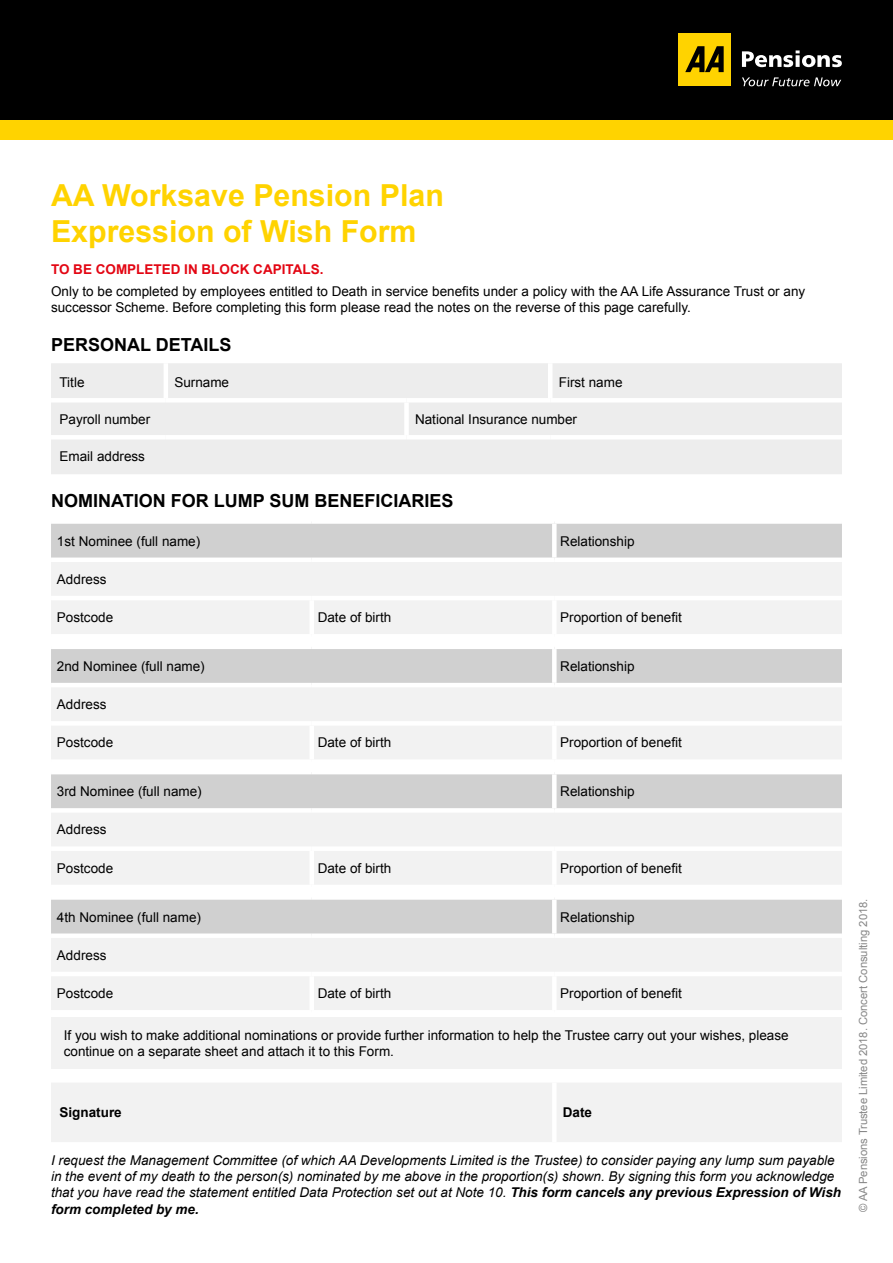
<style>
.page{position:relative;width:893px;height:1263px;background:#fff}
.page>*{position:absolute;margin:0;border:0;box-sizing:border-box;transform-origin:0 0}
.t1{font:700 30.3px/36.5px "Arial";color:#ffd300}
.t2{font:700 18px "Arial";color:#000}
.t3{font:13.5px/16.2px "Arial";color:#000}
.t4{font:italic 13.5px/16.2px "Arial";color:#000}
.t5{font:700 13.5px "Arial";color:#e30613}
.t6{font:700 13.5px "Arial";color:#000}
.t7{font:11.25px "Arial";letter-spacing:-.005em;color:#878787}
.s1{font-weight:700}
</style>
<div class="page">
<div style="left:0;top:0;width:893px;height:120px;background:#000"></div>
<div style="left:679px;top:34px;width:52px;height:52px;background:#ffd300"></div>
<svg style="left:685px;top:46px;width:39px;height:26px"></svg>
<svg style="left:742px;top:50px;width:100px;height:17px"></svg>
<svg style="left:742px;top:77px;width:99px;height:9px"></svg>
<div style="left:0;top:120px;width:893px;height:19px;background:#ffd300"></div>
<div style="left:51px;top:363px;width:791px;height:111px;background:#ededed"></div>
<hr style="left:164px;top:363px;width:4px;height:35px;background:#fff">
<hr style="left:548px;top:363px;width:4px;height:35px;background:#fff">
<div style="left:404px;top:402px;width:5px;height:33px;background:#fff"></div>
<hr style="left:51px;top:398px;width:115px;height:4px;background:#fff">
<hr style="left:166px;top:398px;width:240px;height:4px;background:#fff">
<hr style="left:406px;top:398px;width:144px;height:4px;background:#fff">
<hr style="left:550px;top:398px;width:292px;height:4px;background:#fff">
<hr style="left:51px;top:435px;width:115px;height:4px;background:#fff">
<hr style="left:166px;top:435px;width:240px;height:4px;background:#fff">
<hr style="left:406px;top:435px;width:144px;height:4px;background:#fff">
<hr style="left:550px;top:435px;width:292px;height:4px;background:#fff">
<div style="left:51px;top:524px;width:791px;height:33px;background:#d0d0d0"></div>
<div style="left:51px;top:562px;width:791px;height:72px;background:#f2f2f2"></div>
<div style="left:552px;top:524px;width:5px;height:33px;background:#fff"></div>
<hr style="left:51px;top:596px;width:261px;height:4px;background:#fff">
<hr style="left:312px;top:596px;width:242px;height:4px;background:#fff">
<hr style="left:310px;top:600px;width:4px;height:34px;background:#fff">
<hr style="left:554px;top:596px;width:288px;height:4px;background:#fff">
<div style="left:552px;top:600px;width:5px;height:34px;background:#fff"></div>
<div style="left:51px;top:649px;width:791px;height:34px;background:#d0d0d0"></div>
<div style="left:51px;top:688px;width:791px;height:71px;background:#f2f2f2"></div>
<div style="left:552px;top:649px;width:5px;height:34px;background:#fff"></div>
<div style="left:51px;top:721px;width:261px;height:5px;background:#fff"></div>
<div style="left:312px;top:721px;width:242px;height:5px;background:#fff"></div>
<hr style="left:310px;top:726px;width:4px;height:33px;background:#fff">
<div style="left:554px;top:721px;width:288px;height:5px;background:#fff"></div>
<div style="left:552px;top:726px;width:5px;height:33px;background:#fff"></div>
<div style="left:51px;top:774px;width:791px;height:34px;background:#d0d0d0"></div>
<div style="left:51px;top:813px;width:791px;height:71px;background:#f2f2f2"></div>
<div style="left:552px;top:774px;width:5px;height:34px;background:#fff"></div>
<div style="left:51px;top:846px;width:261px;height:5px;background:#fff"></div>
<div style="left:312px;top:846px;width:242px;height:5px;background:#fff"></div>
<hr style="left:310px;top:851px;width:4px;height:34px;background:#fff">
<div style="left:554px;top:846px;width:288px;height:5px;background:#fff"></div>
<div style="left:552px;top:851px;width:5px;height:34px;background:#fff"></div>
<div style="left:51px;top:900px;width:791px;height:33px;background:#d0d0d0"></div>
<div style="left:51px;top:938px;width:791px;height:72px;background:#f2f2f2"></div>
<div style="left:552px;top:900px;width:5px;height:33px;background:#fff"></div>
<hr style="left:51px;top:972px;width:261px;height:4px;background:#fff">
<hr style="left:312px;top:972px;width:242px;height:4px;background:#fff">
<hr style="left:310px;top:976px;width:4px;height:34px;background:#fff">
<hr style="left:554px;top:972px;width:288px;height:4px;background:#fff">
<div style="left:552px;top:976px;width:5px;height:34px;background:#fff"></div>
<div style="left:51px;top:1017px;width:791px;height:52px;background:#f2f2f2"></div>
<div style="left:51px;top:1083px;width:791px;height:59px;background:#f2f2f2"></div>
<div style="left:552px;top:1082px;width:5px;height:60px;background:#fff"></div>
<h1 class="t1" style="left:51px;top:178px;width:394px">AA Worksave Pension Plan<br>Expression of Wish Form</h1>
<p class="t5" style="left:51px;top:260px;width:274px">TO BE COMPLETED IN BLOCK CAPITALS.</p>
<p class="t3" style="left:51px;top:283px;width:756px">Only to be completed by employees entitled to Death in service benefits under a policy with the AA Life Assurance Trust or any successor Scheme. Before completing this form please read the notes on the reverse of this page carefully.</p>
<h2 class="t2" style="left:51px;top:333px;width:182px">PERSONAL DETAILS</h2>
<p class="t3" style="left:60px;top:374px;width:26px">Title</p>
<p class="t3" style="left:174px;top:374px;width:56px">Surname</p>
<p class="t3" style="left:559px;top:374px;width:65px">First name</p>
<p class="t3" style="left:60px;top:411px;width:92px">Payroll number</p>
<p class="t3" style="left:415px;top:411px;width:164px">National Insurance number</p>
<p class="t3" style="left:60px;top:448px;width:87px">Email address</p>
<h2 class="t2" style="left:51px;top:488px;width:404px">NOMINATION FOR LUMP SUM BENEFICIARIES</h2>
<p class="t3" style="left:57px;top:533px;width:145px">1st Nominee (full name)</p>
<p class="t3" style="left:560px;top:533px;width:76px">Relationship</p>
<p class="t3" style="left:57px;top:571px;width:51px">Address</p>
<p class="t3" style="left:57px;top:609px;width:58px">Postcode</p>
<p class="t3" style="left:318px;top:609px;width:75px">Date of birth</p>
<p class="t3" style="left:560px;top:609px;width:123px">Proportion of benefit</p>
<p class="t3" style="left:57px;top:658px;width:149px">2nd Nominee (full name)</p>
<p class="t3" style="left:560px;top:658px;width:76px">Relationship</p>
<p class="t3" style="left:57px;top:696px;width:51px">Address</p>
<p class="t3" style="left:57px;top:735px;width:58px">Postcode</p>
<p class="t3" style="left:318px;top:735px;width:75px">Date of birth</p>
<p class="t3" style="left:560px;top:735px;width:123px">Proportion of benefit</p>
<p class="t3" style="left:57px;top:783px;width:146px">3rd Nominee (full name)</p>
<p class="t3" style="left:560px;top:783px;width:76px">Relationship</p>
<p class="t3" style="left:57px;top:822px;width:51px">Address</p>
<p class="t3" style="left:57px;top:860px;width:58px">Postcode</p>
<p class="t3" style="left:318px;top:860px;width:75px">Date of birth</p>
<p class="t3" style="left:560px;top:860px;width:123px">Proportion of benefit</p>
<p class="t3" style="left:57px;top:909px;width:146px">4th Nominee (full name)</p>
<p class="t3" style="left:560px;top:909px;width:76px">Relationship</p>
<p class="t3" style="left:57px;top:947px;width:51px">Address</p>
<p class="t3" style="left:57px;top:985px;width:58px">Postcode</p>
<p class="t3" style="left:318px;top:985px;width:75px">Date of birth</p>
<p class="t3" style="left:560px;top:985px;width:123px">Proportion of benefit</p>
<p class="t3" style="left:64px;top:1027px;width:726px">If you wish to make additional nominations or provide further information to help the Trustee carry out your wishes, please continue on a separate sheet and attach it to this Form.</p>
<p class="t6" style="left:60px;top:1103px;width:64px">Signature</p>
<p class="t6" style="left:563px;top:1103px;width:31px">Date</p>
<p class="t4" style="left:51px;top:1152px;width:792px">I request the Management Committee (of which AA Developments Limited is the Trustee) to consider paying any lump sum payable in the event of my death to the person(s) nominated by me above in the proportion(s) shown. By signing this form you acknowledge that you have read the statement entitled Data Protection set out at Note 10. <span class="s1">This form cancels any previous Expression of Wish form completed by me.</span></p>
<p class="t7" style="left:856px;top:1212px;width:315px;rotate:-90deg">© AA Pensions Trustee Limited 2018. Concert Consulting 2018.</p>
</div>
